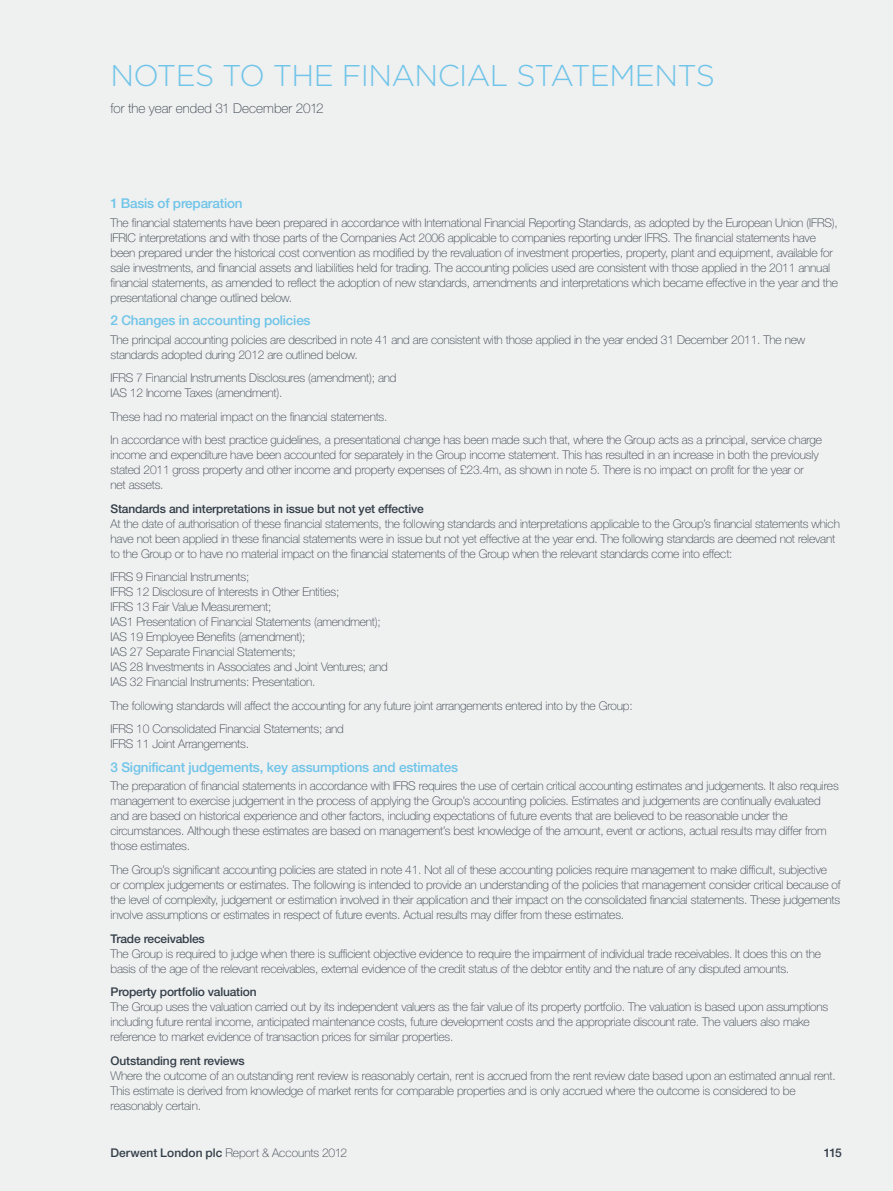
<style>
.page{position:relative;width:893px;height:1191px;background:#eff0f0}
.page>*{position:absolute;margin:0;border:0;box-sizing:border-box;transform-origin:0 0}
.t1{font:300 30px "Gotham";letter-spacing:-.02em;color:#6ec4e9}
.t2{font:500 13.5px "Helvetica Neue LT Std";letter-spacing:-.015em;color:#6ec4e9}
.t3{font:100 13.5px "Helvetica Neue LT Std";color:#333e48}
.t4{font:100 12px/15px "Helvetica Neue LT Std";letter-spacing:-.015em;color:#333e48}
.t5{font:500 12px "Helvetica Neue LT Std";letter-spacing:-.015em;color:#333e48}
.s1{font-weight:500}
</style>
<div class="page">
<h1 class="t1" style="left:111px;top:59px;width:606px">NOTES TO THE FINANCIAL STATEMENTS</h1>
<p class="t3" style="left:111px;top:100px;width:215px">for the year ended 31 December 2012</p>
<p class="t2" style="left:111px;top:195px;width:134px">1 Basis of preparation</p>
<p class="t4" style="left:111px;top:215px;width:729px">The financial statements have been prepared in accordance with International Financial Reporting Standards, as adopted by the European Union (IFRS), IFRIC interpretations and with those parts of the Companies Act 2006 applicable to companies reporting under IFRS. The financial statements have been prepared under the historical cost convention as modified by the revaluation of investment properties, property, plant and equipment, available for sale investments, and financial assets and liabilities held for trading. The accounting policies used are consistent with those applied in the 2011 annual financial statements, as amended to reflect the adoption of new standards, amendments and interpretations which became effective in the year and the presentational change outlined below.</p>
<p class="t2" style="left:111px;top:312px;width:202px">2 Changes in accounting policies</p>
<p class="t4" style="left:111px;top:332px;width:696px">The principal accounting policies are described in note 41 and are consistent with those applied in the year ended 31 December 2011. The new standards adopted during 2012 are outlined below.</p>
<p class="t4" style="left:111px;top:370px;width:288px">IFRS 7 Financial Instruments Disclosures (amendment); and<br>IAS 12 Income Taxes (amendment).</p>
<p class="t4" style="left:111px;top:404px;width:713px;line-height:23.5px">These had no material impact on the financial statements.<br>In accordance with best practice guidelines, a presentational change has been made such that, where the Group acts as a principal, service charge</p>
<p class="t4" style="left:111px;top:447px;width:710px">income and expenditure have been accounted for separately in the Group income statement. This has resulted in an increase in both the previously stated 2011 gross property and other income and property expenses of £23.4m, as shown in note 5. There is no impact on profit for the year or net assets.</p>
<p class="t5" style="left:111px;top:501px;width:315px">Standards and interpretations in issue but not yet effective</p>
<p class="t4" style="left:111px;top:516px;width:731px">At the date of authorisation of these financial statements, the following standards and interpretations applicable to the Group’s financial statements which have not been applied in these financial statements were in issue but not yet effective at the year end. The following standards are deemed not relevant to the Group or to have no material impact on the financial statements of the Group when the relevant standards come into effect:</p>
<p class="t4" style="left:111px;top:569px;width:279px">IFRS 9 Financial Instruments;<br>IFRS 12 Disclosure of Interests in Other Entities;<br>IFRS 13 Fair Value Measurement;<br>IAS1 Presentation of Financial Statements (amendment); IAS 19 Employee Benefits (amendment);<br>IAS 27 Separate Financial Statements;<br>IAS 28 Investments in Associates and Joint Ventures; and IAS 32 Financial Instruments: Presentation.</p>
<p class="t4" style="left:111px;top:694px;width:524px;line-height:23.5px">The following standards will affect the accounting for any future joint arrangements entered into by the Group:<br>IFRS 10 Consolidated Financial Statements; and</p>
<p class="t4" style="left:111px;top:736px;width:140px">IFRS 11 Joint Arrangements.</p>
<p class="t2" style="left:111px;top:759px;width:349px">3 Significant judgements, key assumptions and estimates</p>
<p class="t4" style="left:111px;top:778px;width:730px">The preparation of financial statements in accordance with IFRS requires the use of certain critical accounting estimates and judgements. It also requires management to exercise judgement in the process of applying the Group’s accounting policies. Estimates and judgements are continually evaluated and are based on historical experience and other factors, including expectations of future events that are believed to be reasonable under the circumstances. Although these estimates are based on management’s best knowledge of the amount, event or actions, actual results may differ from those estimates.</p>
<p class="t4" style="left:111px;top:862px;width:732px">The Group’s significant accounting policies are stated in note 41. Not all of these accounting policies require management to make difficult, subjective<br>or complex judgements or estimates. The following is intended to provide an understanding of the policies that management consider critical because of the level of complexity, judgement or estimation involved in their application and their impact on the consolidated financial statements. These judgements involve assumptions or estimates in respect of future events. Actual results may differ from these estimates.</p>
<p class="t5" style="left:111px;top:931px;width:96px">Trade receivables</p>
<p class="t4" style="left:111px;top:945px;width:712px">The Group is required to judge when there is sufficient objective evidence to require the impairment of individual trade receivables. It does this on the basis of the age of the relevant receivables, external evidence of the credit status of the debtor entity and the nature of any disputed amounts.</p>
<p class="t5" style="left:111px;top:984px;width:148px">Property portfolio valuation</p>
<p class="t4" style="left:111px;top:999px;width:719px">The Group uses the valuation carried out by its independent valuers as the fair value of its property portfolio. The valuation is based upon assumptions including future rental income, anticipated maintenance costs, future development costs and the appropriate discount rate. The valuers also make reference to market evidence of transaction prices for similar properties.</p>
<p class="t5" style="left:111px;top:1053px;width:136px">Outstanding rent reviews</p>
<p class="t4" style="left:111px;top:1067px;width:727px">Where the outcome of an outstanding rent review is reasonably certain, rent is accrued from the rent review date based upon an estimated annual rent.<br>This estimate is derived from knowledge of market rents for comparable properties and is only accrued where the outcome is considered to be reasonably certain.</p>
<p class="t4" style="left:111px;top:1145px;width:238px"><span class="s1">Derwent London plc</span> Report &amp; Accounts 2012</p>
<p class="t5" style="left:824px;top:1145px;width:20px">115</p>
</div>
